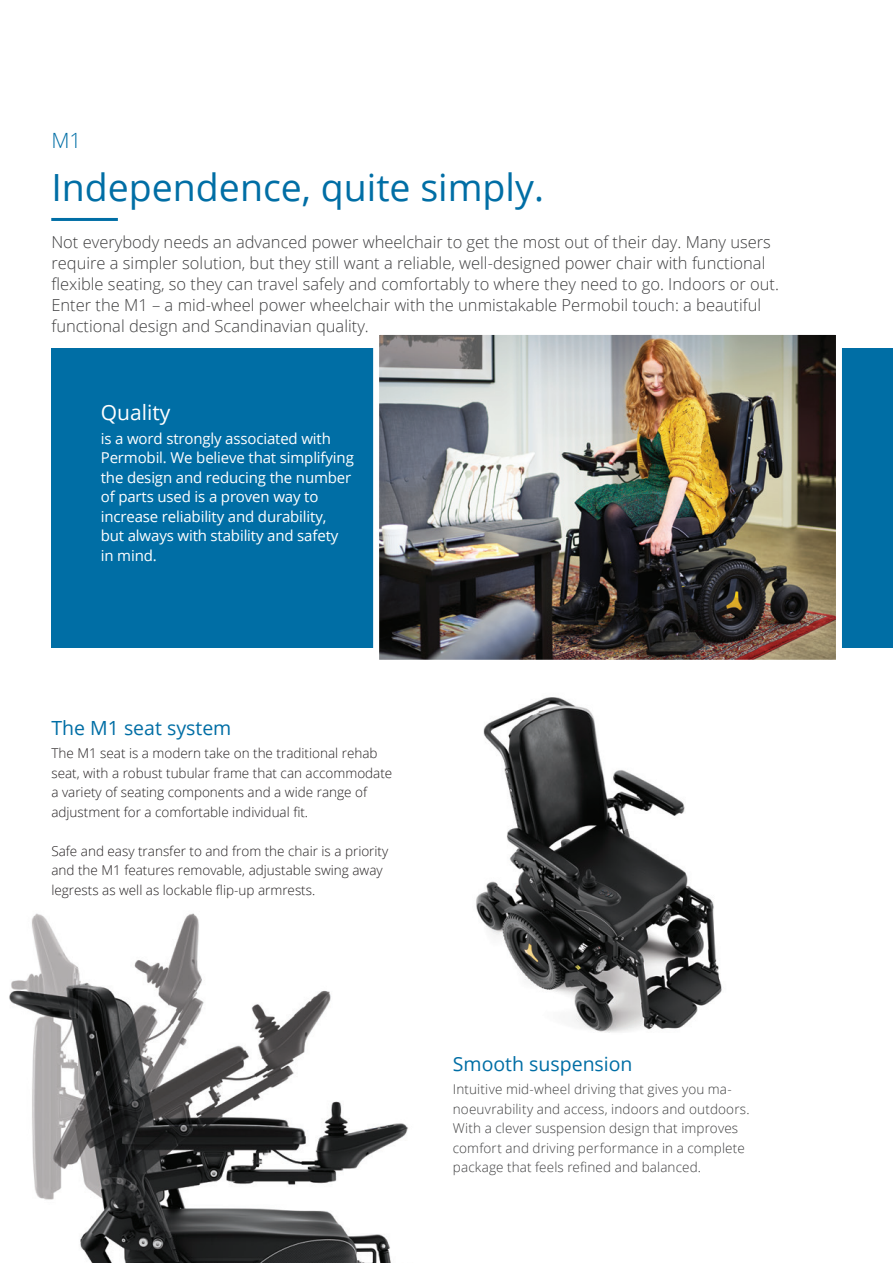
<style>
.page{position:relative;width:893px;height:1263px;background:#fff}
.page>*{position:absolute;margin:0;border:0;box-sizing:border-box;transform-origin:0 0}
.Master_headline{font:37.5px "Open Sans";color:#006ea5}
.Blue_box__Master_hea{font:21px "Open Sans";color:#fff}
.Product_name{font:300 21px "Open Sans";color:#006ea5}
.Sub_headline{font:19.5px "Open Sans";color:#006ea5}
.Intro_text{font:300 16.5px/21px "Open Sans";color:#3e3e3f}
.Blue_box__body_text{font:15px/19.5px "Open Sans";letter-spacing:-.01em;color:#fff}
.t1{font:300 13.5px/19.5px "Open Sans";color:#231f20}
.Body_text{font:300 13.5px/19.5px "Open Sans";letter-spacing:.01em;color:#3e3e3f}
</style>
<div class="page">
<img style="left:9px;top:913px;width:399px;height:350px">
<div style="left:51px;top:348px;width:842px;height:300px;background:#006ea5"></div>
<hr style="left:51px;top:218px;width:67px;height:3px;background:#006ea5">
<img style="left:380px;top:336px;width:455px;height:323px">
<div style="left:373px;top:329px;width:469px;height:337px;border:6px solid #fff"></div>
<img style="left:476px;top:697px;width:246px;height:336px">
<p class="Product_name" style="left:51px;top:126px;width:32px">M1</p>
<p class="Master_headline" style="left:51px;top:162px;width:494px">Independence, quite simply.</p>
<p class="Intro_text" style="left:51px;top:231px;width:729px">Not everybody needs an advanced power wheelchair to get the most out of their day. Many users require a simpler solution, but they still want a reliable, well-designed power chair with functional flexible seating, so they can travel safely and comfortably to where they need to go. Indoors or out.<br>Enter the M1 – a mid-wheel power wheelchair with the unmistakable Permobil touch: a beautiful functional design and Scandinavian quality.</p>
<p class="Blue_box__Master_hea" style="left:101px;top:398px;width:71px">Quality</p>
<p class="Blue_box__body_text" style="left:101px;top:428px;width:255px">is a word strongly associated with<br>Permobil. We believe that simplifying the design and reducing the number of parts used is a proven way to increase reliability and durability,<br>but always with stability and safety in mind.</p>
<p class="Sub_headline" style="left:51px;top:714px;width:182px">The M1 seat system</p>
<p class="t1" style="left:51px;top:743px;width:342px">The M1 seat is a modern take on the traditional rehab seat, with a robust tubular frame that can accommodate a variety of seating components and a wide range of adjustment for a comfortable individual fit.</p>
<p class="t1" style="left:51px;top:841px;width:338px">Safe and easy transfer to and from the chair is a priority and the M1 features removable, adjustable swing away legrests as well as lockable flip-up armrests.</p>
<p class="Sub_headline" style="left:453px;top:1050px;width:181px">Smooth suspension</p>
<p class="Body_text" style="left:453px;top:1079px;width:298px">Intuitive mid-wheel driving that gives you ma&shy;noeuvrability and access, indoors and outdoors.<br>With a clever suspension design that improves comfort and driving performance in a complete package that feels refined and balanced.</p>
</div>
